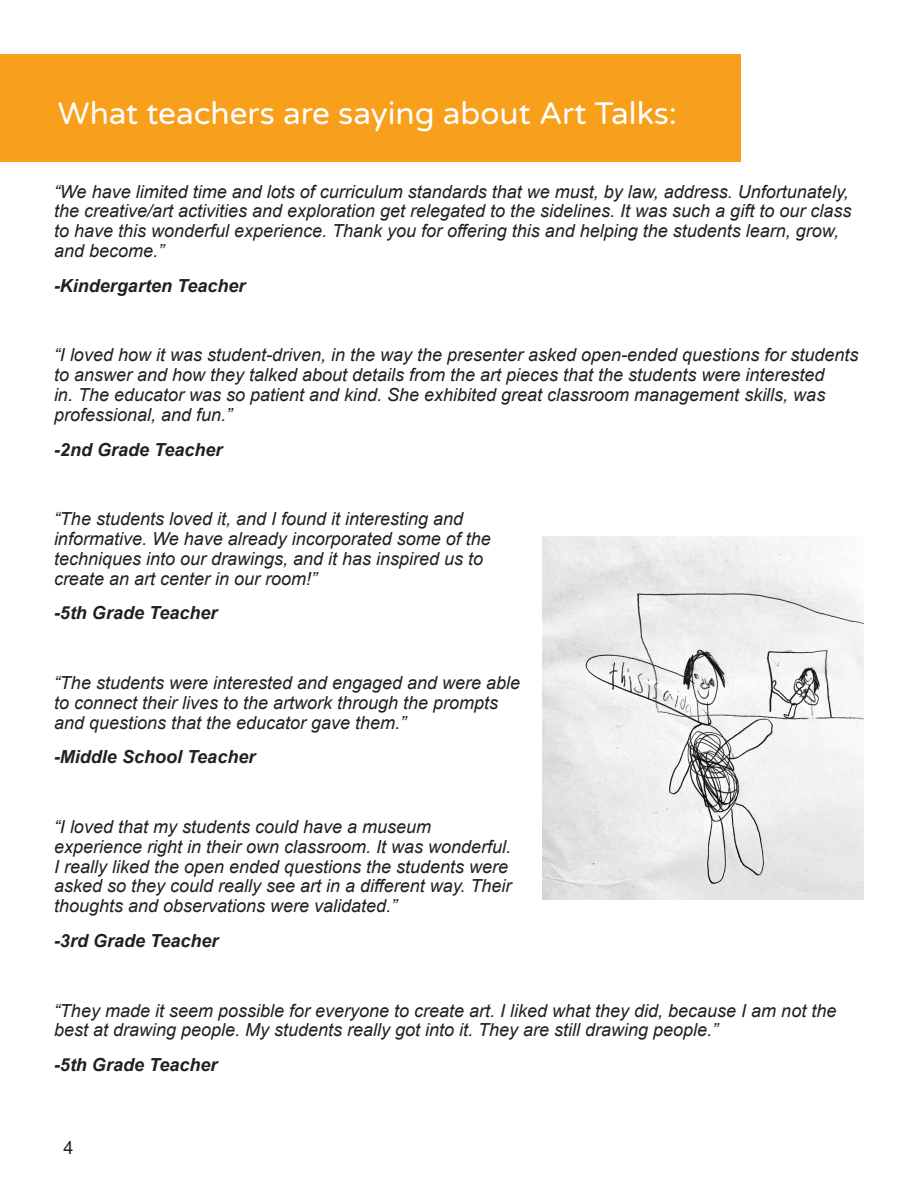
<style>
.page{position:relative;width:918px;height:1188px;background:#fff}
.page>*{position:absolute;margin:0;border:0;box-sizing:border-box;transform-origin:0 0}
.t1{font:31.5px "Varela Round";color:#fff}
.t2{font:italic 18px/19.8px "Arial";color:#231f20}
.t3{font:italic 700 18px "Arial";color:#231f20}
.t4{font:18px "Arial";color:#231f20}
</style>
<div class="page">
<div style="left:0;top:54px;width:741px;height:108px;background:#f89f1c"></div>
<img style="left:542px;top:537px;width:322px;height:363px">
<p class="t1" style="left:58px;top:92px;width:621px">What teachers are saying about Art Talks:</p>
<p class="t2" style="left:54px;top:182px;width:799px">“We have limited time and lots of curriculum standards that we must, by law, address. Unfortunately, the creative/art activities and exploration get relegated to the sidelines. It was such a gift to our class to have this wonderful experience. Thank you for offering this and helping the students learn, grow, and become.”</p>
<p class="t3" style="left:54px;top:274px;width:193px">-Kindergarten Teacher</p>
<p class="t2" style="left:54px;top:346px;width:806px">“I loved how it was student-driven, in the way the presenter asked open-ended questions for students to answer and how they talked about details from the art pieces that the students were interested<br>in. The educator was so patient and kind. She exhibited great classroom management skills, was professional, and fun.”</p>
<p class="t3" style="left:54px;top:437px;width:170px">-2nd Grade Teacher</p>
<p class="t2" style="left:54px;top:509px;width:438px">“The students loved it, and I found it interesting and informative. We have already incorporated some of the techniques into our drawings, and it has inspired us to create an art center in our room!”</p>
<p class="t3" style="left:54px;top:601px;width:165px">-5th Grade Teacher</p>
<p class="t2" style="left:54px;top:673px;width:468px">“The students were interested and engaged and were able to connect their lives to the artwork through the prompts and questions that the educator gave them.”</p>
<p class="t3" style="left:54px;top:745px;width:203px">-Middle School Teacher</p>
<p class="t2" style="left:54px;top:817px;width:459px">“I loved that my students could have a museum experience right in their own classroom. It was wonderful.<br>I really liked the open ended questions the students were asked so they could really see art in a different way. Their thoughts and observations were validated.”</p>
<p class="t3" style="left:54px;top:929px;width:166px">-3rd Grade Teacher</p>
<p class="t2" style="left:54px;top:1001px;width:784px">“They made it seem possible for everyone to create art. I liked what they did, because I am not the best at drawing people. My students really got into it. They are still drawing people.”</p>
<p class="t3" style="left:54px;top:1053px;width:165px">-5th Grade Teacher</p>
<p class="t4" style="left:64px;top:1135px;width:12px">4</p>
</div>
